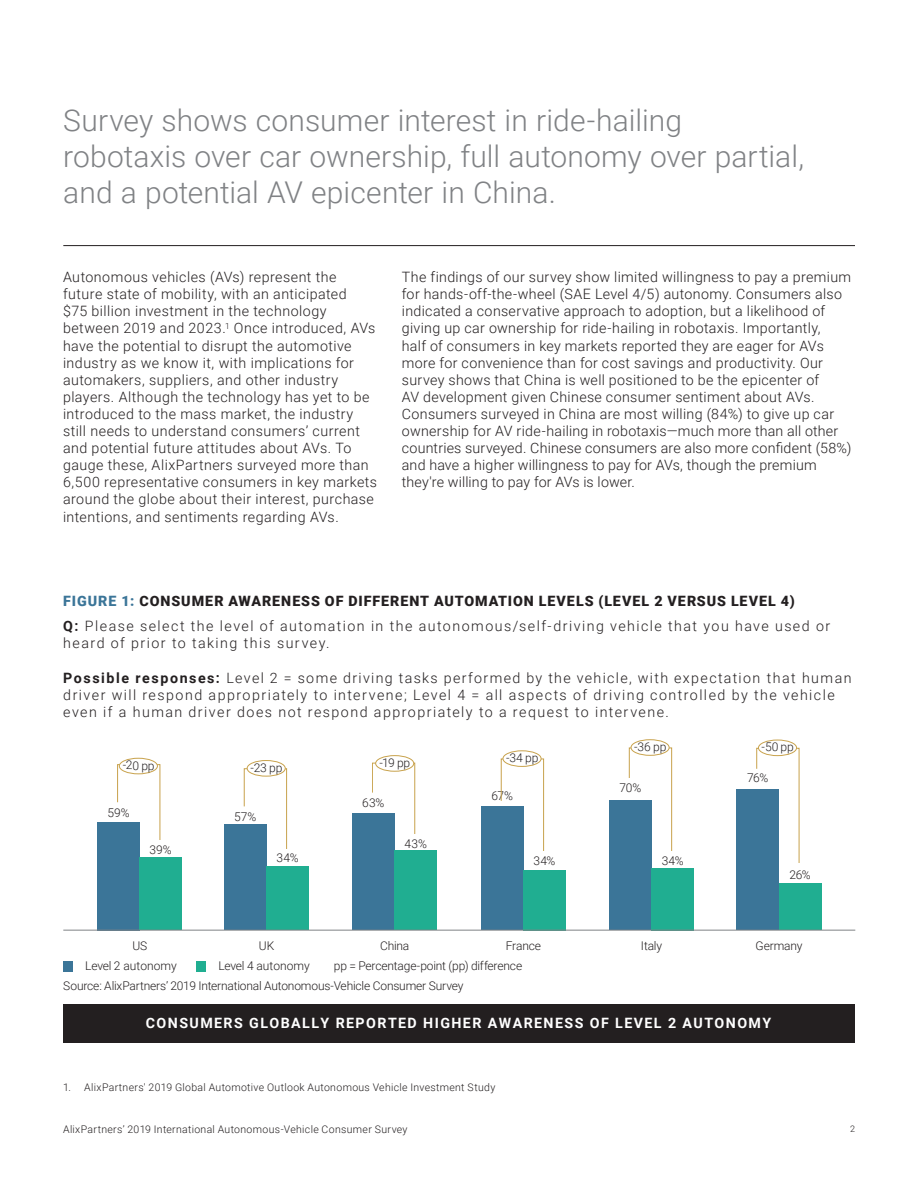
<style>
.page{position:relative;width:918px;height:1188px;background:#fff}
.page>*{position:absolute;margin:0;border:0;box-sizing:border-box;transform-origin:0 0}
.Subheading_1{font:300 30px/36px "Roboto";color:#808285}
.Body{font:300 14.25px/17.1px "Roboto";letter-spacing:.03em;color:#231f20}
.Body-2{font:300 14.25px/17.1px "Roboto";letter-spacing:.1em;color:#231f20}
.t1{font:700 14.25px "Roboto";letter-spacing:.1em;color:#fff}
.t2{font:300 12px/19.8px "Roboto";letter-spacing:-.015em;color:#231f20;text-align:center}
.Note{font:300 10.5px "Roboto";letter-spacing:.03em;color:#231f20}
.Body-3{font:300 10.5px "Roboto";letter-spacing:.03em;color:#231f20}
.t3{font:300 9px "Roboto";color:#231f20}
.s1{font-weight:900;color:#3b7598}
.s2{font-weight:900}
.s3{font-weight:700}
</style>
<div class="page">
<hr style="left:63px;top:245px;width:792px;height:1px;background:#231f20">
<div style="left:196px;top:962px;width:10px;height:10px;background:#20ae91"></div>
<div style="left:63px;top:962px;width:9px;height:10px;background:#3b7598"></div>
<div style="left:63px;top:1005px;width:792px;height:38px;background:#231f20"></div>
<div style="left:97px;top:822px;width:43px;height:108px;background:#3b7598"></div>
<div style="left:140px;top:857px;width:42px;height:73px;background:#20ae91"></div>
<div style="left:224px;top:825px;width:42px;height:105px;background:#3b7598"></div>
<div style="left:266px;top:867px;width:43px;height:63px;background:#20ae91"></div>
<div style="left:352px;top:814px;width:43px;height:116px;background:#3b7598"></div>
<div style="left:395px;top:851px;width:42px;height:79px;background:#20ae91"></div>
<div style="left:481px;top:807px;width:42px;height:123px;background:#3b7598"></div>
<div style="left:523px;top:870px;width:43px;height:60px;background:#20ae91"></div>
<div style="left:609px;top:800px;width:42px;height:130px;background:#3b7598"></div>
<div style="left:651px;top:868px;width:43px;height:62px;background:#20ae91"></div>
<div style="left:737px;top:790px;width:42px;height:140px;background:#3b7598"></div>
<div style="left:779px;top:883px;width:42px;height:47px;background:#20ae91"></div>
<svg style="left:244px;top:768px;width:43px;height:81px"></svg>
<svg style="left:372px;top:763px;width:44px;height:71px"></svg>
<svg style="left:501px;top:759px;width:43px;height:92px"></svg>
<svg style="left:629px;top:748px;width:43px;height:103px"></svg>
<svg style="left:756px;top:748px;width:44px;height:114px"></svg>
<svg style="left:117px;top:764px;width:44px;height:75px"></svg>
<div style="left:119px;top:758px;width:38px;height:16px;background:#fff;border-radius:50%"></div>
<div style="left:119px;top:758px;width:39px;height:16px;border:1px solid #c8a24c;border-radius:50%"></div>
<div style="left:247px;top:761px;width:38px;height:15px;background:#fff;border-radius:50%"></div>
<div style="left:247px;top:760px;width:39px;height:17px;border:1px solid #c8a24c;border-radius:50%"></div>
<div style="left:376px;top:756px;width:38px;height:15px;background:#fff;border-radius:50%"></div>
<div style="left:375px;top:755px;width:39px;height:17px;border:1px solid #c8a24c;border-radius:50%"></div>
<div style="left:503px;top:751px;width:38px;height:15px;background:#fff;border-radius:50%"></div>
<div style="left:503px;top:750px;width:38px;height:17px;border:1px solid #c8a24c;border-radius:50%"></div>
<div style="left:631px;top:740px;width:38px;height:15px;background:#fff;border-radius:50%"></div>
<div style="left:631px;top:739px;width:39px;height:17px;border:1px solid #c8a24c;border-radius:50%"></div>
<div style="left:758px;top:740px;width:39px;height:16px;background:#fff;border-radius:50%"></div>
<div style="left:758px;top:740px;width:39px;height:16px;border:1px solid #c8a24c;border-radius:50%"></div>
<hr style="left:63px;top:930px;width:792px;height:1px;background:#808285">
<p class="Subheading_1" style="left:63px;top:101px;width:742px">Survey shows consumer interest in ride‑hailing robotaxis over car ownership, full autonomy over partial, and a potential AV epicenter in China.</p>
<p class="Body" style="left:63px;top:268px;width:316px">Autonomous vehicles (AVs) represent the future state of mobility, with an anticipated<br>$75 billion investment in the technology between 2019 and 2023.<sup>1</sup> Once introduced, AVs have the potential to disrupt the automotive industry as we know it, with implications for automakers, suppliers, and other industry players. Although the technology has yet to be introduced to the mass market, the industry still needs to understand consumers’ current and potential future attitudes about AVs. To gauge these, AlixPartners surveyed more than 6,500 representative consumers in key markets around the globe about their interest, purchase intentions, and sentiments regarding AVs.</p>
<p class="Body" style="left:402px;top:268px;width:451px">The findings of our survey show limited willingness to pay a premium for hands-off-the-wheel (SAE Level 4/5) autonomy. Consumers also indicated a conservative approach to adoption, but a likelihood of giving up car ownership for ride-hailing in robotaxis. Importantly,<br>half of consumers in key markets reported they are eager for AVs more for convenience than for cost savings and productivity. Our survey shows that China is well positioned to be the epicenter of<br>AV development given Chinese consumer sentiment about AVs.<br>Consumers surveyed in China are most willing (84%) to give up car ownership for AV ride-hailing in robotaxis—much more than all other countries surveyed. Chinese consumers are also more confident (58%) and have a higher willingness to pay for AVs, though the premium they're willing to pay for AVs is lower.</p>
<p class="Body-2" style="left:63px;top:588px;width:769px;line-height:25px"><span class="s1">FIGURE 1:</span> <span class="s2">CONSUMER AWARENESS OF DIFFERENT AUTOMATION LEVELS (LEVEL 2 VERSUS LEVEL 4)<br></span><span class="s3">Q:</span> Please select the level of automation in the autonomous/self‑driving vehicle that you have used or</p>
<p class="Body-2" style="left:63px;top:634px;width:268px">heard of prior to taking this survey.</p>
<p class="Body-2" style="left:63px;top:668px;width:790px"><span class="s3">Possible responses:</span> Level 2 = some driving tasks performed by the vehicle, with expectation that human driver will respond appropriately to intervene; Level 4 = all aspects of driving controlled by the vehicle even if a human driver does not respond appropriately to a request to intervene.</p>
<p class="t2" style="left:123px;top:755px;width:33px;rotate:1deg">‑20 pp</p>
<p class="t2" style="left:251px;top:757px;width:33px;rotate:1deg">‑23 pp</p>
<p class="t2" style="left:380px;top:752px;width:32px;rotate:1deg">‑19 pp</p>
<p class="t2" style="left:506px;top:747px;width:34px;rotate:1deg">‑34 pp</p>
<p class="t2" style="left:108px;top:803px;width:23px">59%</p>
<p class="t2" style="left:150px;top:839px;width:24px">39%</p>
<p class="t2" style="left:234px;top:806px;width:24px">57%</p>
<p class="t2" style="left:277px;top:848px;width:23px">34%</p>
<p class="t2" style="left:362px;top:793px;width:24px">63%</p>
<p class="t2" style="left:405px;top:833px;width:24px">43%</p>
<p class="t2" style="left:491px;top:786px;width:23px">67%</p>
<p class="t2" style="left:534px;top:851px;width:23px">34%</p>
<p class="t2" style="left:634px;top:736px;width:34px;rotate:1deg">‑36 pp</p>
<p class="t2" style="left:762px;top:737px;width:34px;rotate:1deg">‑50 pp</p>
<p class="t2" style="left:619px;top:778px;width:23px">70%</p>
<p class="t2" style="left:662px;top:851px;width:23px">34%</p>
<p class="t2" style="left:747px;top:768px;width:23px">76%</p>
<p class="t2" style="left:789px;top:864px;width:23px">26%</p>
<p class="t2" style="left:132px;top:935px;width:16px">US</p>
<p class="t2" style="left:259px;top:935px;width:17px">UK</p>
<p class="t2" style="left:380px;top:935px;width:31px">China</p>
<p class="t2" style="left:506px;top:935px;width:37px">France</p>
<p class="t2" style="left:641px;top:935px;width:23px">Italy</p>
<p class="t2" style="left:756px;top:935px;width:48px">Germany</p>
<p class="t2" style="left:334px;top:956px;width:190px">pp = Percentage‑point (pp) difference</p>
<p class="t2" style="left:63px;top:956px;width:402px">Level 4 autonomy<br>Source: AlixPartners’ 2019 International Autonomous‑Vehicle Consumer Survey</p>
<p class="t2" style="left:85px;top:956px;width:93px">Level 2 autonomy</p>
<p class="t1" style="left:146px;top:1013px;width:627px">CONSUMERS GLOBALLY REPORTED HIGHER AWARENESS OF LEVEL 2 AUTONOMY</p>
<p class="Note" style="left:63px;top:1080px;width:434px">1. AlixPartners' 2019 Global Automotive Outlook Autonomous Vehicle Investment Study</p>
<p class="Body-3" style="left:63px;top:1122px;width:346px">AlixPartners’ 2019 International Autonomous‑Vehicle Consumer Survey</p>
<p class="t3" style="left:850px;top:1122px;width:6px">2</p>
</div>
